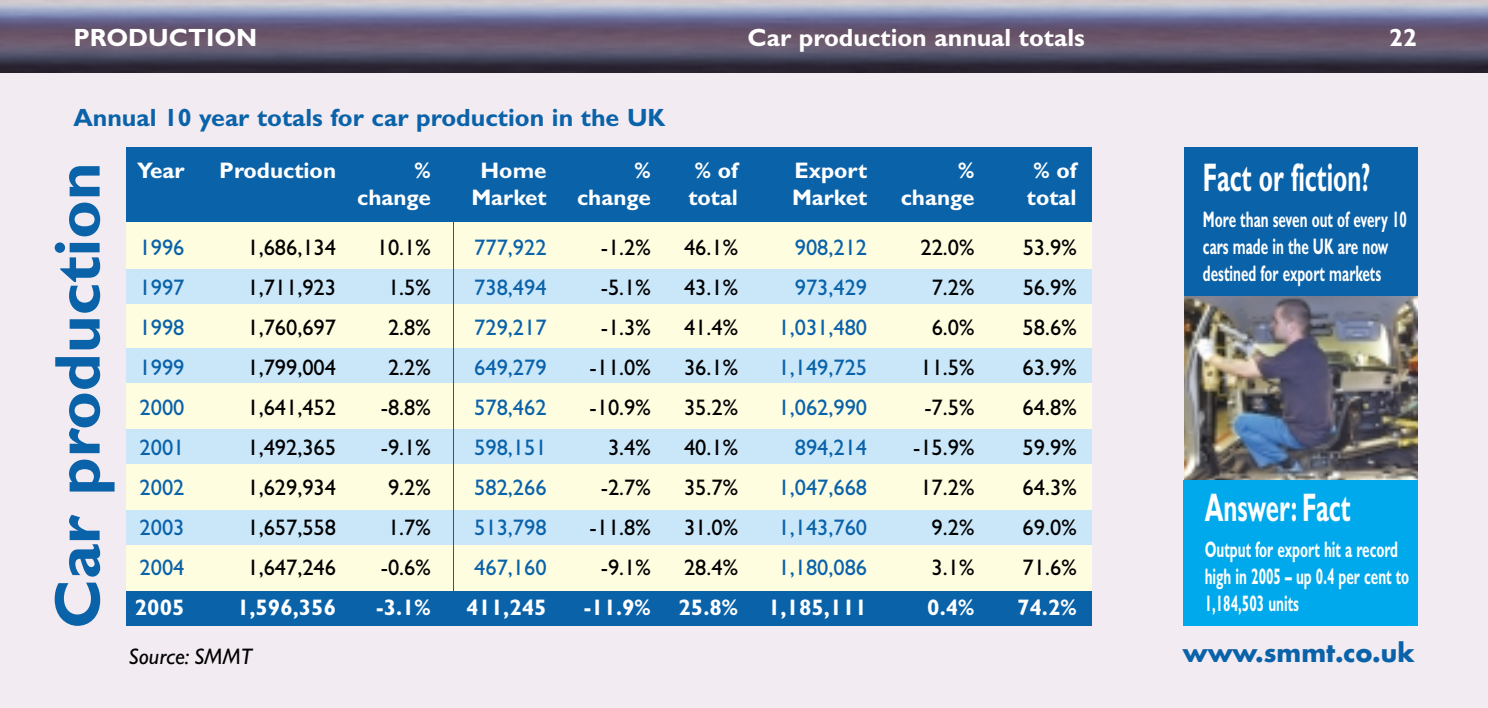
<style>
.page{position:relative;width:1488px;height:708px;background:#fff}
.page>*{position:absolute;margin:0;border:0;box-sizing:border-box;transform-origin:0 0}
.t1{font:700 65px "Gill Sans";color:#0a62a9}
.t2{font:700 40px "Gill Sans";color:#fff;scale:.6 1}
.t3{font:700 25px "Gill Sans";color:#0a62a9}
.t4{font:700 25px "Gill Sans";color:#fff}
.t5{font:700 25px "Futura";color:#0a62a9}
.t6{font:22.5px "Gill Sans";color:#000}
.t7{font:22.5px "Gill Sans";color:#0a62a9}
.t8{font:700 22.5px/27px "Gill Sans";color:#fff;scale:.6 1}
.t9{font:700 22.5px "Gill Sans";color:#fff}
.t10{font:italic 22.5px "Gill Sans";color:#000}
</style>
<div class="page">
<div style="left:0;top:0;width:1487px;height:707px;background:#f2ebf2"></div>
<div style="left:126px;top:220px;width:965px;height:406px;background:#fffde0"></div>
<div style="left:126px;top:147px;width:965px;height:74px;background:#0a62a9"></div>
<div style="left:126px;top:269px;width:965px;height:34px;background:#cae7fa"></div>
<div style="left:126px;top:349px;width:965px;height:34px;background:#cae7fa"></div>
<div style="left:126px;top:429px;width:965px;height:34px;background:#cae7fa"></div>
<div style="left:126px;top:511px;width:965px;height:34px;background:#cae7fa"></div>
<div style="left:126px;top:591px;width:965px;height:35px;background:#0a62a9"></div>
<img style="left:0;top:0;width:1487px;height:72px">
<img style="left:1184px;top:296px;width:233px;height:184px">
<hr style="left:453px;top:220px;width:1px;height:388px;background:#0a62a9">
<div style="left:1184px;top:148px;width:233px;height:148px;background:#0a62a9"></div>
<div style="left:1183px;top:480px;width:234px;height:146px;background:#00a9ec"></div>
<p class="t4" style="left:73px;top:29px;width:185px">PRODUCTION</p>
<p class="t4" style="left:747px;top:29px;width:339px">Car production annual totals</p>
<p class="t4" style="left:1389px;top:29px;width:29px">22</p>
<p class="t3" style="left:73px;top:109px;width:594px">Annual 10 year totals for car production in the UK</p>
<p class="t9" style="left:137px;top:162px;width:49px">Year</p>
<p class="t9" style="left:219px;top:162px;width:118px">Production</p>
<p class="t9" style="left:414px;top:162px;width:18px">%</p>
<p class="t9" style="left:480px;top:162px;width:68px">Home</p>
<p class="t9" style="left:634px;top:162px;width:18px">%</p>
<p class="t9" style="left:695px;top:162px;width:45px">% of</p>
<p class="t9" style="left:794px;top:162px;width:74px">Export</p>
<p class="t9" style="left:958px;top:162px;width:18px">%</p>
<p class="t9" style="left:1033px;top:162px;width:45px">% of</p>
<p class="t9" style="left:357px;top:189px;width:75px">change</p>
<p class="t9" style="left:471px;top:189px;width:77px">Market</p>
<p class="t9" style="left:577px;top:189px;width:75px">change</p>
<p class="t9" style="left:688px;top:189px;width:51px">total</p>
<p class="t9" style="left:792px;top:189px;width:77px">Market</p>
<p class="t9" style="left:900px;top:189px;width:75px">change</p>
<p class="t9" style="left:1027px;top:189px;width:51px">total</p>
<p class="t7" style="left:139px;top:239px;width:47px">1996</p>
<p class="t6" style="left:247px;top:239px;width:90px">1,686,134</p>
<p class="t6" style="left:377px;top:239px;width:55px">10.1%</p>
<p class="t7" style="left:474px;top:239px;width:74px">777,922</p>
<p class="t6" style="left:601px;top:239px;width:51px">-1.2%</p>
<p class="t6" style="left:684px;top:239px;width:55px">46.1%</p>
<p class="t7" style="left:795px;top:239px;width:74px">908,212</p>
<p class="t6" style="left:920px;top:239px;width:55px">22.0%</p>
<p class="t6" style="left:1022px;top:239px;width:55px">53.9%</p>
<p class="t7" style="left:139px;top:279px;width:46px">1997</p>
<p class="t6" style="left:247px;top:279px;width:90px">1,711,923</p>
<p class="t6" style="left:388px;top:279px;width:44px">1.5%</p>
<p class="t7" style="left:474px;top:279px;width:74px">738,494</p>
<p class="t6" style="left:601px;top:279px;width:51px">-5.1%</p>
<p class="t6" style="left:684px;top:279px;width:55px">43.1%</p>
<p class="t7" style="left:795px;top:279px;width:74px">973,429</p>
<p class="t6" style="left:931px;top:279px;width:44px">7.2%</p>
<p class="t6" style="left:1022px;top:279px;width:55px">56.9%</p>
<p class="t7" style="left:139px;top:319px;width:46px">1998</p>
<p class="t6" style="left:247px;top:319px;width:90px">1,760,697</p>
<p class="t6" style="left:388px;top:319px;width:44px">2.8%</p>
<p class="t7" style="left:474px;top:319px;width:74px">729,217</p>
<p class="t6" style="left:601px;top:319px;width:51px">-1.3%</p>
<p class="t6" style="left:684px;top:319px;width:55px">41.4%</p>
<p class="t7" style="left:778px;top:319px;width:90px">1,031,480</p>
<p class="t6" style="left:931px;top:319px;width:44px">6.0%</p>
<p class="t6" style="left:1022px;top:319px;width:55px">58.6%</p>
<p class="t7" style="left:139px;top:359px;width:47px">1999</p>
<p class="t6" style="left:247px;top:359px;width:90px">1,799,004</p>
<p class="t6" style="left:388px;top:359px;width:44px">2.2%</p>
<p class="t7" style="left:474px;top:359px;width:74px">649,279</p>
<p class="t6" style="left:589px;top:359px;width:63px">-11.0%</p>
<p class="t6" style="left:684px;top:359px;width:55px">36.1%</p>
<p class="t7" style="left:778px;top:359px;width:90px">1,149,725</p>
<p class="t6" style="left:920px;top:359px;width:55px">11.5%</p>
<p class="t6" style="left:1022px;top:359px;width:55px">63.9%</p>
<p class="t7" style="left:139px;top:399px;width:46px">2000</p>
<p class="t6" style="left:247px;top:399px;width:90px">1,641,452</p>
<p class="t6" style="left:381px;top:399px;width:51px">-8.8%</p>
<p class="t7" style="left:474px;top:399px;width:74px">578,462</p>
<p class="t6" style="left:589px;top:399px;width:63px">-10.9%</p>
<p class="t6" style="left:684px;top:399px;width:55px">35.2%</p>
<p class="t7" style="left:778px;top:399px;width:90px">1,062,990</p>
<p class="t6" style="left:924px;top:399px;width:51px">-7.5%</p>
<p class="t6" style="left:1022px;top:399px;width:55px">64.8%</p>
<p class="t7" style="left:139px;top:439px;width:47px">2001</p>
<p class="t6" style="left:247px;top:439px;width:90px">1,492,365</p>
<p class="t6" style="left:381px;top:439px;width:51px">-9.1%</p>
<p class="t7" style="left:474px;top:439px;width:74px">598,151</p>
<p class="t6" style="left:608px;top:439px;width:44px">3.4%</p>
<p class="t6" style="left:684px;top:439px;width:55px">40.1%</p>
<p class="t7" style="left:795px;top:439px;width:74px">894,214</p>
<p class="t6" style="left:913px;top:439px;width:63px">-15.9%</p>
<p class="t6" style="left:1022px;top:439px;width:55px">59.9%</p>
<p class="t7" style="left:139px;top:479px;width:46px">2002</p>
<p class="t6" style="left:247px;top:479px;width:90px">1,629,934</p>
<p class="t6" style="left:388px;top:479px;width:44px">9.2%</p>
<p class="t7" style="left:474px;top:479px;width:74px">582,266</p>
<p class="t6" style="left:601px;top:479px;width:51px">-2.7%</p>
<p class="t6" style="left:684px;top:479px;width:55px">35.7%</p>
<p class="t7" style="left:778px;top:479px;width:90px">1,047,668</p>
<p class="t6" style="left:920px;top:479px;width:55px">17.2%</p>
<p class="t6" style="left:1022px;top:479px;width:55px">64.3%</p>
<p class="t7" style="left:139px;top:519px;width:47px">2003</p>
<p class="t6" style="left:247px;top:519px;width:90px">1,657,558</p>
<p class="t6" style="left:388px;top:519px;width:44px">1.7%</p>
<p class="t7" style="left:474px;top:519px;width:74px">513,798</p>
<p class="t6" style="left:589px;top:519px;width:63px">-11.8%</p>
<p class="t6" style="left:684px;top:519px;width:55px">31.0%</p>
<p class="t7" style="left:778px;top:519px;width:90px">1,143,760</p>
<p class="t6" style="left:931px;top:519px;width:44px">9.2%</p>
<p class="t6" style="left:1022px;top:519px;width:55px">69.0%</p>
<p class="t7" style="left:139px;top:559px;width:46px">2004</p>
<p class="t6" style="left:247px;top:559px;width:90px">1,647,246</p>
<p class="t6" style="left:381px;top:559px;width:51px">-0.6%</p>
<p class="t7" style="left:474px;top:559px;width:74px">467,160</p>
<p class="t6" style="left:601px;top:559px;width:51px">-9.1%</p>
<p class="t6" style="left:684px;top:559px;width:55px">28.4%</p>
<p class="t7" style="left:778px;top:559px;width:90px">1,180,086</p>
<p class="t6" style="left:931px;top:559px;width:44px">3.1%</p>
<p class="t6" style="left:1022px;top:559px;width:55px">71.6%</p>
<p class="t9" style="left:135px;top:599px;width:51px">2005</p>
<p class="t9" style="left:237px;top:599px;width:101px">1,596,356</p>
<p class="t9" style="left:376px;top:599px;width:56px">-3.1%</p>
<p class="t9" style="left:466px;top:599px;width:82px">411,245</p>
<p class="t9" style="left:584px;top:599px;width:156px">-11.9% 25.8%</p>
<p class="t9" style="left:768px;top:599px;width:101px">1,185,111</p>
<p class="t9" style="left:927px;top:599px;width:49px">0.4%</p>
<p class="t9" style="left:1017px;top:599px;width:61px">74.2%</p>
<p class="t10" style="left:128px;top:648px;width:125px">Source: SMMT</p>
<h1 class="t1" style="left:55px;top:629px;width:468px;rotate:-90deg">Car production</h1>
<h2 class="t2" style="left:1203px;top:164px;width:281px">Fact or fiction?</h2>
<p class="t8" style="left:1203px;top:208px;width:341px">More than seven out of every 10 cars made in the UK are now destined for export markets</p>
<h2 class="t2" style="left:1204px;top:494px;width:245px">Answer: Fact</h2>
<p class="t8" style="left:1204px;top:538px;width:342px">Output for export hit a record high in 2005 – up 0.4 per cent to<br>1,184,503 units</p>
<p class="t5" style="left:1182px;top:640px;width:233px">www.smmt.co.uk</p>
</div>
